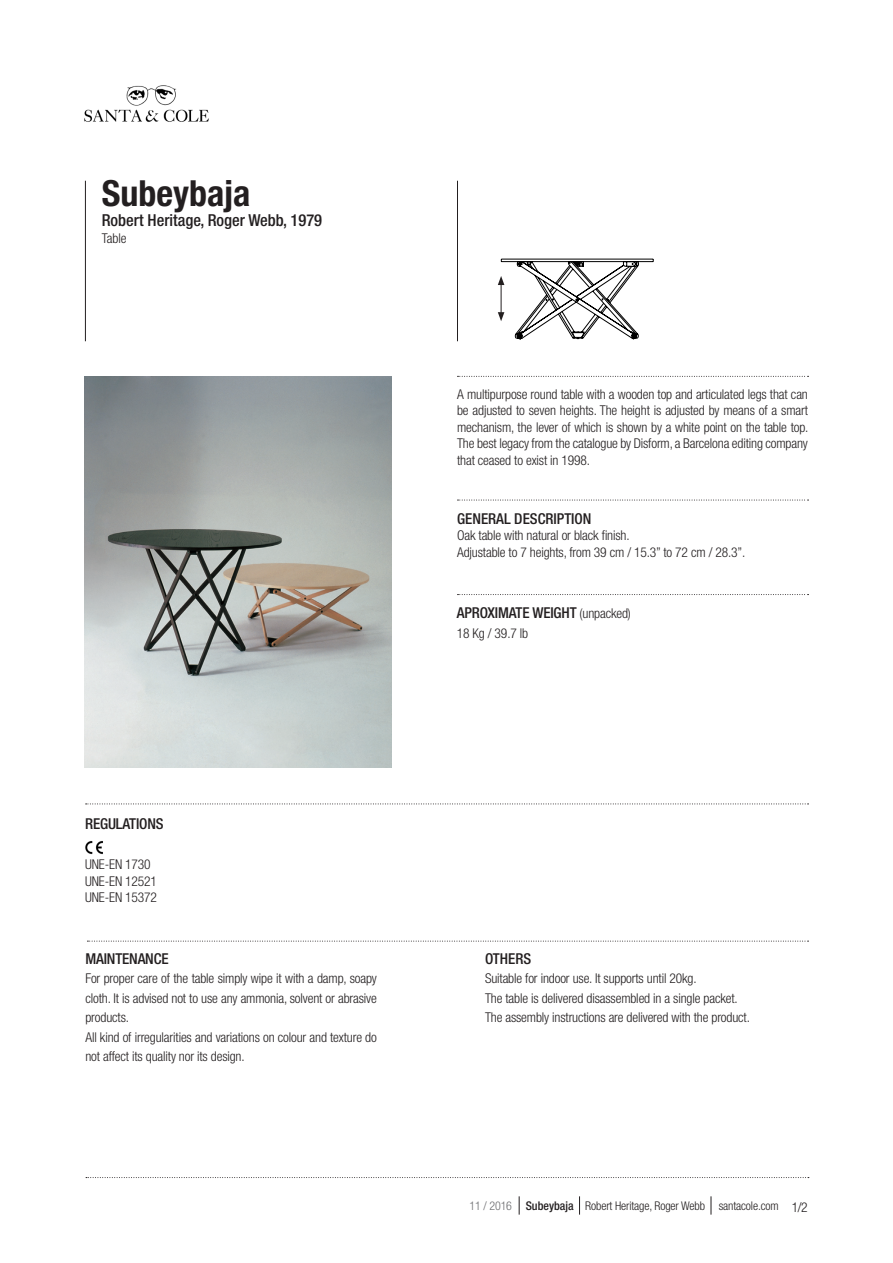
<style>
.page{position:relative;width:893px;height:1263px;background:#fff}
.page>*{position:absolute;margin:0;border:0;box-sizing:border-box;transform-origin:0 0}
.t1{font:700 condensed 36px "Helvetica Neue LT Std";color:#231f20}
.t2{font:500 condensed 16.5px "Helvetica Neue LT Std";color:#231f20}
.t3{font:500 condensed 15px "Helvetica Neue LT Std";letter-spacing:-.01em;color:#231f20}
.t4{font:300 condensed 13.5px/16.5px "Helvetica Neue LT Std";letter-spacing:-.01em;color:#231f20;text-align:justify}
.t5{font:300 condensed 12px "Helvetica Neue LT Std";letter-spacing:-.01em;color:#231f20}
.s1{font-weight:300;font-size:13.5px}
.s2{color:#6c6d70}
.s3{font-weight:500}
</style>
<div class="page">
<hr style="left:457px;top:181px;width:1px;height:160px;background:#231f20">
<hr style="left:85px;top:181px;width:1px;height:160px;background:#231f20">
<img style="left:85px;top:377px;width:306px;height:390px">
<svg style="left:457px;top:376px;width:351px;height:1px"></svg>
<svg style="left:457px;top:500px;width:351px;height:1px"></svg>
<svg style="left:457px;top:594px;width:351px;height:1px"></svg>
<svg style="left:86px;top:803px;width:722px;height:1px"></svg>
<svg style="left:86px;top:1177px;width:723px;height:1px"></svg>
<svg style="left:711px;top:1196px;width:1px;height:18px"></svg>
<svg style="left:519px;top:1196px;width:1px;height:18px"></svg>
<svg style="left:579px;top:1196px;width:1px;height:18px"></svg>
<img style="left:84px;top:85px;width:125px;height:37px">
<img style="left:85px;top:841px;width:18px;height:14px">
<svg style="left:498px;top:259px;width:156px;height:81px"></svg>
<svg style="left:87px;top:941px;width:721px;height:1px"></svg>
<p class="t1" style="left:102px;top:172px;width:150px">Subeybaja</p>
<p class="t2" style="left:102px;top:211px;width:222px">Robert Heritage, Roger Webb, 1979</p>
<p class="t4" style="left:102px;top:230px;width:26px">Table</p>
<p class="t3" style="left:85px;top:814px;width:80px">REGULATIONS</p>
<p class="t4" style="left:85px;top:856px;width:67px">UNE-EN 1730</p>
<p class="t4" style="left:85px;top:872px;width:73px">UNE-EN 12521</p>
<p class="t4" style="left:85px;top:889px;width:73px">UNE-EN 15372</p>
<p class="t3" style="left:85px;top:949px;width:85px">MAINTENANCE</p>
<p class="t4" style="left:85px;top:968px;width:293px;line-height:19.5px">For proper care of the table simply wipe it with a damp, soapy cloth. It is advised not to use any ammonia, solvent or abrasive products.</p>
<p class="t4" style="left:85px;top:1027px;width:293px;line-height:19.5px">All kind of irregularities and variations on colour and texture do not affect its quality nor its design.</p>
<p class="t4" style="left:457px;top:386px;width:353px">A multipurpose round table with a wooden top and articulated legs that can be adjusted to seven heights. The height is adjusted by means of a smart mechanism, the lever of which is shown by a white point on the table top.<br>The best legacy from the catalogue by Disform, a Barcelona editing company that ceased to exist in 1998.</p>
<p class="t3" style="left:457px;top:509px;width:136px">GENERAL DESCRIPTION</p>
<p class="t4" style="left:457px;top:527px;width:174px">Oak table with natural or black finish.</p>
<p class="t4" style="left:457px;top:543px;width:290px">Adjustable to 7 heights, from 39 cm / 15.3” to 72 cm / 28.3”.</p>
<p class="t3" style="left:457px;top:604px;width:176px">APROXIMATE WEIGHT <span class="s1">(unpacked)</span></p>
<p class="t4" style="left:457px;top:625px;width:73px">18 Kg / 39.7 lb</p>
<p class="t3" style="left:485px;top:949px;width:48px">OTHERS</p>
<p class="t4" style="left:485px;top:970px;width:213px">Suitable for indoor use. It supports until 20kg.</p>
<p class="t4" style="left:485px;top:989px;width:254px">The table is delivered disassembled in a single packet.</p>
<p class="t4" style="left:485px;top:1009px;width:266px">The assembly instructions are delivered with the product.</p>
<p class="t5" style="left:469px;top:1199px;width:311px"><span class="s2">11 / 2016</span> <span class="s3">Subeybaja</span> Robert Heritage, Roger Webb santacole.com</p>
<p class="t4" style="left:792px;top:1198px;width:17px">1/2</p>
</div>
